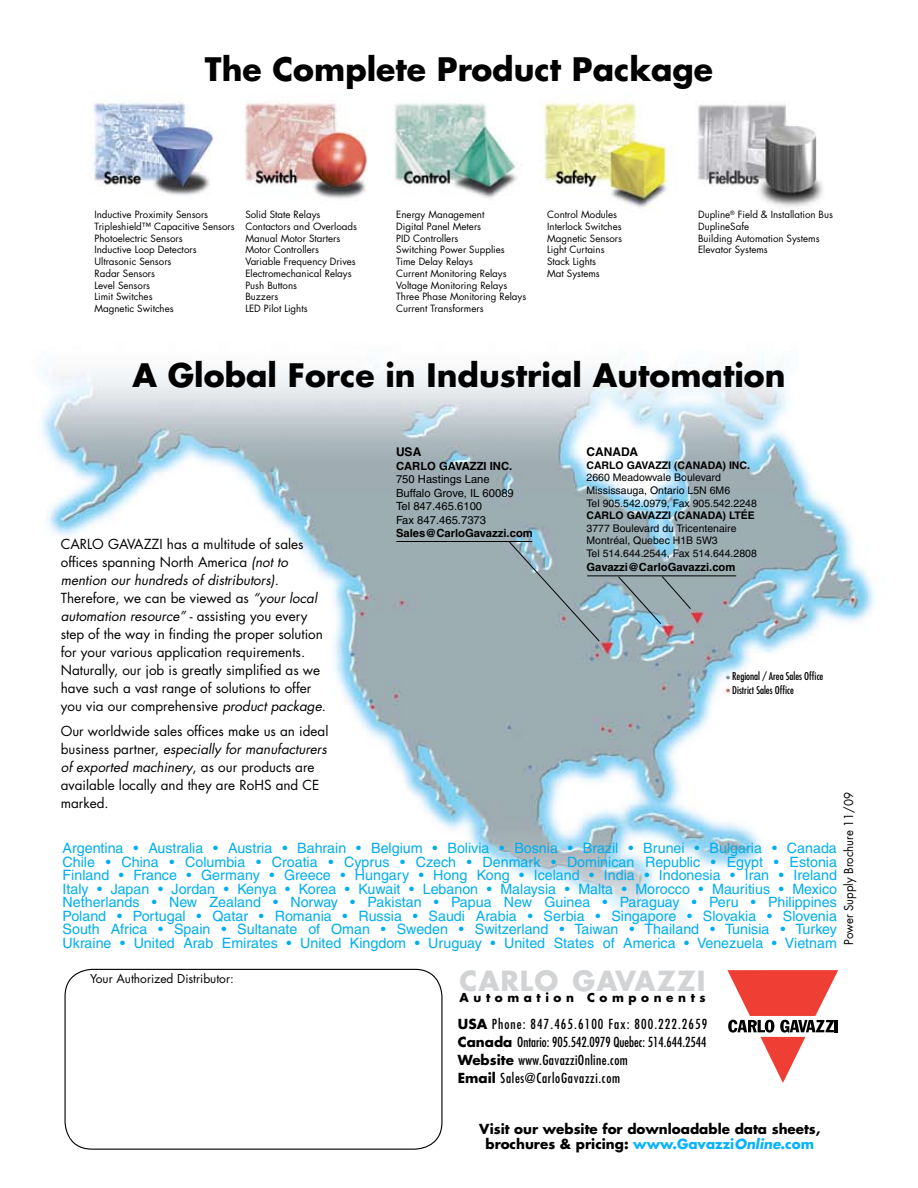
<style>
.page{position:relative;width:918px;height:1188px;background:#fff}
.page>*{position:absolute;margin:0;border:0;box-sizing:border-box;transform-origin:0 0}
.t1{font:700 31.5px "Futura";color:#000}
.t2{font:700 27px "Futura";letter-spacing:.04em;color:#d1d3d4}
.t3{font:14.25px/13.5px "Helvetica";color:#00aeef;text-align:justify}
.t4{font:13.5px/18px "Futura";color:#000}
.t5{font:condensed 13.5px/18px "Futura";letter-spacing:.03em;color:#000}
.t6{font:700 13.5px/15px "Futura";color:#000;text-align:center}
.t7{font:12px "Futura";color:#000}
.t8{font:12px "Futura";color:#000;scale:.95 1}
.t9{font:700 12px "Futura";letter-spacing:.38em;color:#000}
.t10{font:700 12px "Helvetica";color:#000}
.t11{font:11.25px/13.5px "Helvetica";color:#000}
.t12{font:700 11.25px "Helvetica";color:#000}
.t13{font:10.5px/12.6px "Helvetica";color:#000}
.t14{font:700 10.5px "Helvetica";color:#000}
.t15{font:condensed 10.5px/13.5px "Futura";color:#000}
.t16{font:9.75px/11.7px "Futura";color:#000}
.s1{font-style:italic}
.s2{font-weight:700;font-stretch:normal}
.s3{color:#07b2ff}
.s4{font-style:italic;color:#07b2ff}
</style>
<div class="page">
<img style="left:38px;top:100px;width:837px;height:1050px">
<div style="left:64px;top:969px;width:378px;height:181px;border:1px solid #000;border-radius:27px"></div>
<hr style="left:396px;top:541px;width:136px;height:1px;background:#000">
<hr style="left:587px;top:575px;width:149px;height:1px;background:#000">
<svg style="left:508px;top:541px;width:92px;height:101px;background:#99acb2"></svg>
<svg style="left:617px;top:575px;width:75px;height:50px;background:#91abb5"></svg>
<svg style="left:727px;top:970px;width:111px;height:113px"></svg>
<h1 class="t1" style="left:205px;top:47px;width:510px">The Complete Product Package</h1>
<p class="t16" style="left:94px;top:209px;width:142px">Inductive Proximity Sensors<br>Tripleshield™ Capacitive Sensors<br>Photoelectric Sensors<br>Inductive Loop Detectors<br>Ultrasonic Sensors<br>Radar Sensors<br>Level Sensors<br>Limit Switches<br>Magnetic Switches</p>
<p class="t16" style="left:245px;top:209px;width:113px">Solid State Relays<br>Contactors and Overloads<br>Manual Motor Starters<br>Motor Controllers<br>Variable Frequency Drives<br>Electromechanical Relays<br>Push Buttons<br>Buzzers<br>LED Pilot Lights</p>
<p class="t16" style="left:396px;top:209px;width:132px">Energy Management<br>Digital Panel Meters<br>PID Controllers<br>Switching Power Supplies<br>Time Delay Relays<br>Current Monitoring Relays<br>Voltage Monitoring Relays<br>Three Phase Monitoring Relays<br>Current Transformers</p>
<p class="t16" style="left:547px;top:209px;width:76px">Control Modules<br>Interlock Switches<br>Magnetic Sensors<br>Light Curtains<br>Stack Lights<br>Mat Systems</p>
<p class="t16" style="left:698px;top:209px;width:136px">Dupline<sup>®</sup> Field &amp; Installation Bus<br>DuplineSafe<br>Building Automation Systems<br>Elevator Systems</p>
<h1 class="t1" style="left:132px;top:353px;width:655px">A Global Force in Industrial Automation</h1>
<p class="t10" style="left:396px;top:445px;width:27px">USA</p>
<p class="t12" style="left:396px;top:459px;width:118px">CARLO GAVAZZI INC.</p>
<p class="t11" style="left:396px;top:473px;width:119px">750 Hastings Lane<br>Buffalo Grove, IL 60089<br>Tel 847.465.6100<br>Fax 847.465.7373</p>
<p class="t12" style="left:396px;top:526px;width:138px">Sales@CarloGavazzi.com</p>
<p class="t10" style="left:586px;top:445px;width:53px">CANADA</p>
<p class="t14" style="left:586px;top:459px;width:165px">CARLO GAVAZZI (CANADA) INC.</p>
<p class="t13" style="left:586px;top:471px;width:172px">2660 Meadowvale Boulevard<br>Mississauga, Ontario L5N 6M6<br>Tel 905.542.0979, Fax 905.542.2248</p>
<p class="t14" style="left:586px;top:509px;width:170px">CARLO GAVAZZI (CANADA) LTÉE</p>
<p class="t13" style="left:586px;top:522px;width:172px">3777 Boulevard du Tricentenaire<br>Montréal, Quebec H1B 5W3<br>Tel 514.644.2544, Fax 514.644.2808</p>
<p class="t12" style="left:586px;top:560px;width:150px">Gavazzi@CarloGavazzi.com</p>
<p class="t4" style="left:61px;top:535px;width:267px">CARLO GAVAZZI has a multitude of sales offices spanning North America <span class="s1">(not to mention our hundreds of distributors)</span>.<br>Therefore, we can be viewed as <span class="s1">“your local automation resource”</span> - assisting you every step of the way in finding the proper solution for your various application requirements.<br>Naturally, our job is greatly simplified as we have such a vast range of solutions to offer you via our comprehensive <span class="s1">product package</span>.</p>
<p class="t4" style="left:61px;top:722px;width:269px">Our worldwide sales offices make us an ideal business partner, <span class="s1">especially for manufacturers of exported machinery</span>, as our products are available locally and they are RoHS and CE marked.</p>
<p class="t3" style="left:63px;top:841px;width:776px">Argentina • Australia • Austria • Bahrain • Belgium • Bolivia • Bosnia • Brazil • Brunei • Bulgaria • Canada Chile • China • Columbia • Croatia • Cyprus • Czech • Denmark • Dominican Republic • Egypt • Estonia Finland • France • Germany • Greece • Hungary • Hong Kong • Iceland • India • Indonesia • Iran • Ireland Italy • Japan • Jordan • Kenya • Korea • Kuwait • Lebanon • Malaysia • Malta • Morocco • Mauritius • Mexico Netherlands • New Zealand • Norway • Pakistan • Papua New Guinea • Paraguay • Peru • Philippines Poland • Portugal • Qatar • Romania • Russia • Saudi Arabia • Serbia • Singapore • Slovakia • Slovenia South Africa • Spain • Sultanate of Oman • Sweden • Switzerland • Taiwan • Thailand • Tunisia • Turkey Ukraine • United Arab Emirates • United Kingdom • Uruguay • United States of America • Venezuela • Vietnam</p>
<p class="t15" style="left:732px;top:669px;width:93px">Regional / Area Sales Office<br>District Sales Office</p>
<p class="t8" style="left:840px;top:945px;width:163px;rotate:-90deg">Power Supply Brochure 11/09</p>
<p class="t7" style="left:90px;top:970px;width:145px">Your Authorized Distributor:</p>
<h2 class="t2" style="left:460px;top:962px;width:248px">CARLO GAVAZZI</h2>
<p class="t9" style="left:460px;top:989px;width:248px">Automation Components</p>
<p class="t5" style="left:458px;top:1015px;width:251px"><span class="s2">USA</span> Phone: 847.465.6100 Fax: 800.222.2659<br><span class="s2">Canada</span> Ontario: 905.542.0979 Quebec: 514.644.2544<br><span class="s2">Website</span> www.GavazziOnline.com<br><span class="s2">Email</span> Sales@CarloGavazzi.com</p>
<p class="t6" style="left:479px;top:1121px;width:343px">Visit our website for downloadable data sheets, brochures &amp; pricing: <span class="s3">www.Gavazzi</span><span class="s4">Online</span><span class="s3">.com</span></p>
</div>
